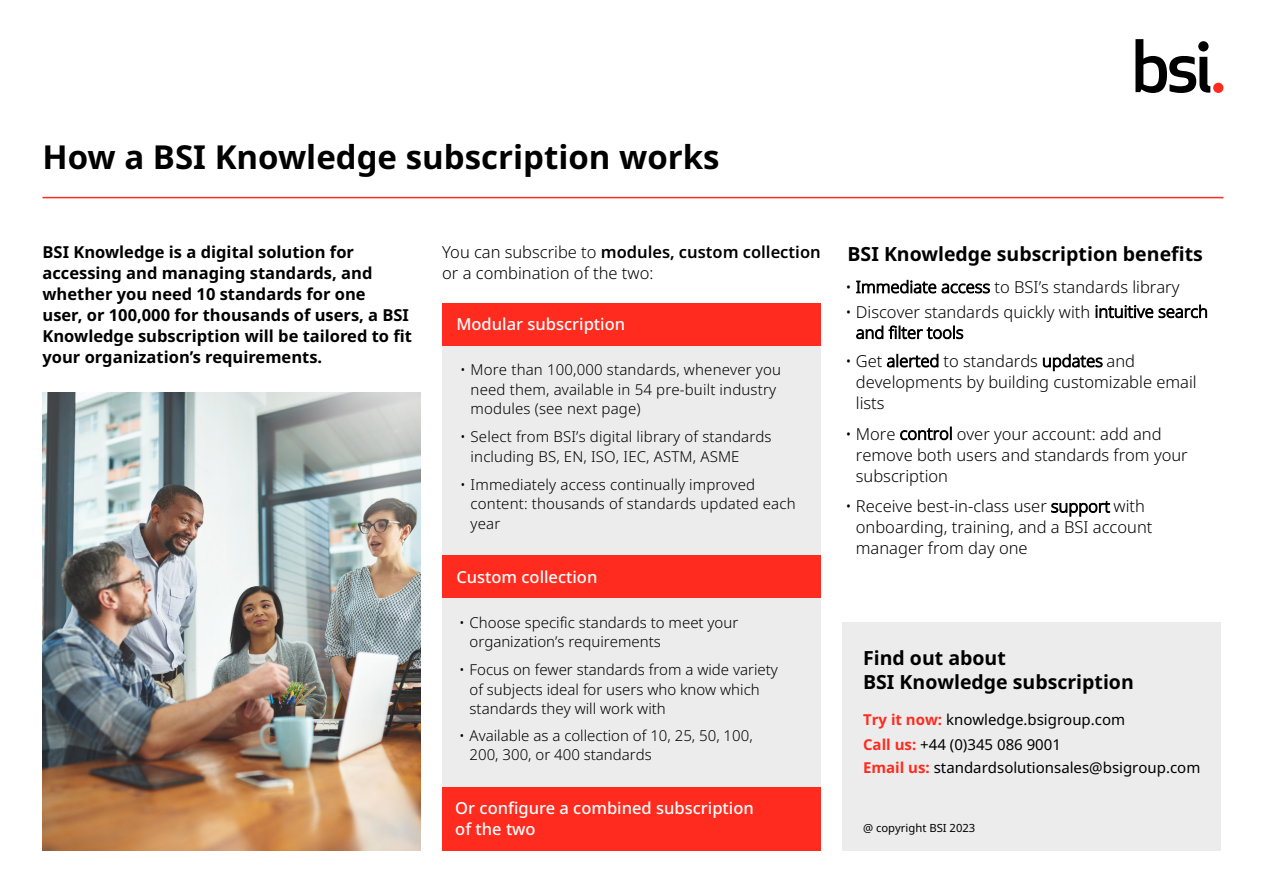
<style>
.page{position:relative;width:1263px;height:893px;background:#fff}
.page>*{position:absolute;margin:0;border:0;box-sizing:border-box;transform-origin:0 0}
.t1{font:700 33px "Noto Sans";color:#000}
.t2{font:700 19.5px/24px "Noto Sans";color:#000}
.t3{font:300 16.5px/21px "Noto Sans";color:#000}
.t4{font:700 16.5px/21px "Noto Sans";color:#000}
.t5{font:500 16.5px/21px "Noto Sans";color:#fff}
.t6{font:300 15px/19.5px "Noto Sans";letter-spacing:.01em;color:#000}
.t7{font:15px/25.5px "Noto Sans";color:#000}
.t8{font:15px "Noto Sans";color:#000}
.t9{font:11.25px "Noto Sans";color:#000}
.s1{font-weight:600}
.s2{font-weight:700;color:#ff2b1f}
</style>
<div class="page">
<div style="left:842px;top:621px;width:378px;height:229px;background:#ececec"></div>
<img style="left:43px;top:393px;width:378px;height:457px">
<hr style="left:43px;top:197px;width:1180px;height:1px;background:#ff2b1f">
<svg style="left:1135px;top:39px;width:75px;height:54px"></svg>
<div style="left:1213px;top:83px;width:10px;height:10px;background:#ff2b1f;border-radius:50%"></div>
<div style="left:442px;top:303px;width:379px;height:547px;background:#ececec"></div>
<div style="left:442px;top:303px;width:379px;height:43px;background:#ff2b1f"></div>
<div style="left:442px;top:556px;width:379px;height:42px;background:#ff2b1f"></div>
<div style="left:442px;top:787px;width:379px;height:63px;background:#ff2b1f"></div>
<h1 class="t1" style="left:43px;top:134px;width:679px">How a BSI Knowledge subscription works</h1>
<p class="t4" style="left:43px;top:242px;width:371px">BSI Knowledge is a digital solution for accessing and managing standards, and whether you need 10 standards for one<br>user, or 100,000 for thousands of users, a BSI Knowledge subscription will be tailored to fit your organization’s requirements.</p>
<p class="t3" style="left:442px;top:242px;width:380px">You can subscribe to <span class="s1">modules, custom collection </span>or a combination of the two:</p>
<p class="t5" style="left:456px;top:314px;width:170px">Modular subscription</p>
<p class="t6" style="left:471px;top:360px;width:312px;text-indent:-10px">• More than 100,000 standards, whenever you need them, available in 54 pre-built industry modules (see next page)</p>
<p class="t6" style="left:471px;top:427px;width:302px;text-indent:-10px">• Select from BSI’s digital library of standards including BS, EN, ISO, IEC, ASTM, ASME</p>
<p class="t6" style="left:471px;top:475px;width:327px;text-indent:-10px">• Immediately access continually improved content: thousands of standards updated each year</p>
<p class="t5" style="left:456px;top:566px;width:143px">Custom collection</p>
<p class="t6" style="left:470px;top:613px;width:270px;text-indent:-10px">• Choose specific standards to meet your organization’s requirements</p>
<p class="t6" style="left:470px;top:660px;width:310px;text-indent:-10px">• Focus on fewer standards from a wide variety of subjects ideal for users who know which standards they will work with</p>
<p class="t6" style="left:470px;top:726px;width:285px;text-indent:-10px">• Available as a collection of 10, 25, 50, 100,<br>200, 300, or 400 standards</p>
<p class="t5" style="left:455px;top:798px;width:300px">Or configure a combined subscription of the two</p>
<h2 class="t2" style="left:847px;top:242px;width:357px">BSI Knowledge subscription benefits</h2>
<p class="t3" style="left:845px;top:277px;width:336px">• Immediate access to BSI’s standards library</p>
<p class="t3" style="left:856px;top:301px;width:354px;text-indent:-10px">• Discover standards quickly with intuitive search and filter tools</p>
<p class="t3" style="left:856px;top:351px;width:342px;text-indent:-10px">• Get alerted to standards updates and developments by building customizable email lists</p>
<p class="t3" style="left:856px;top:423px;width:333px;text-indent:-10px">• More control over your account: add and remove both users and standards from your subscription</p>
<p class="t3" style="left:856px;top:496px;width:298px;text-indent:-10px">• Receive best-in-class user support with onboarding, training, and a BSI account manager from day one</p>
<h2 class="t2" style="left:863px;top:647px;width:272px">Find out about<br>BSI Knowledge subscription</h2>
<p class="t7" style="left:863px;top:707px;width:264px"><span class="s2">Try it now:</span> knowledge.bsigroup.com<br><span class="s2">Call us:</span> +44 (0)345 086 9001</p>
<p class="t8" style="left:863px;top:757px;width:339px"><span class="s2">Email us:</span> standardsolutionsales@bsigroup.com</p>
<p class="t9" style="left:863px;top:820px;width:114px">@ copyright BSI 2023</p>
</div>
